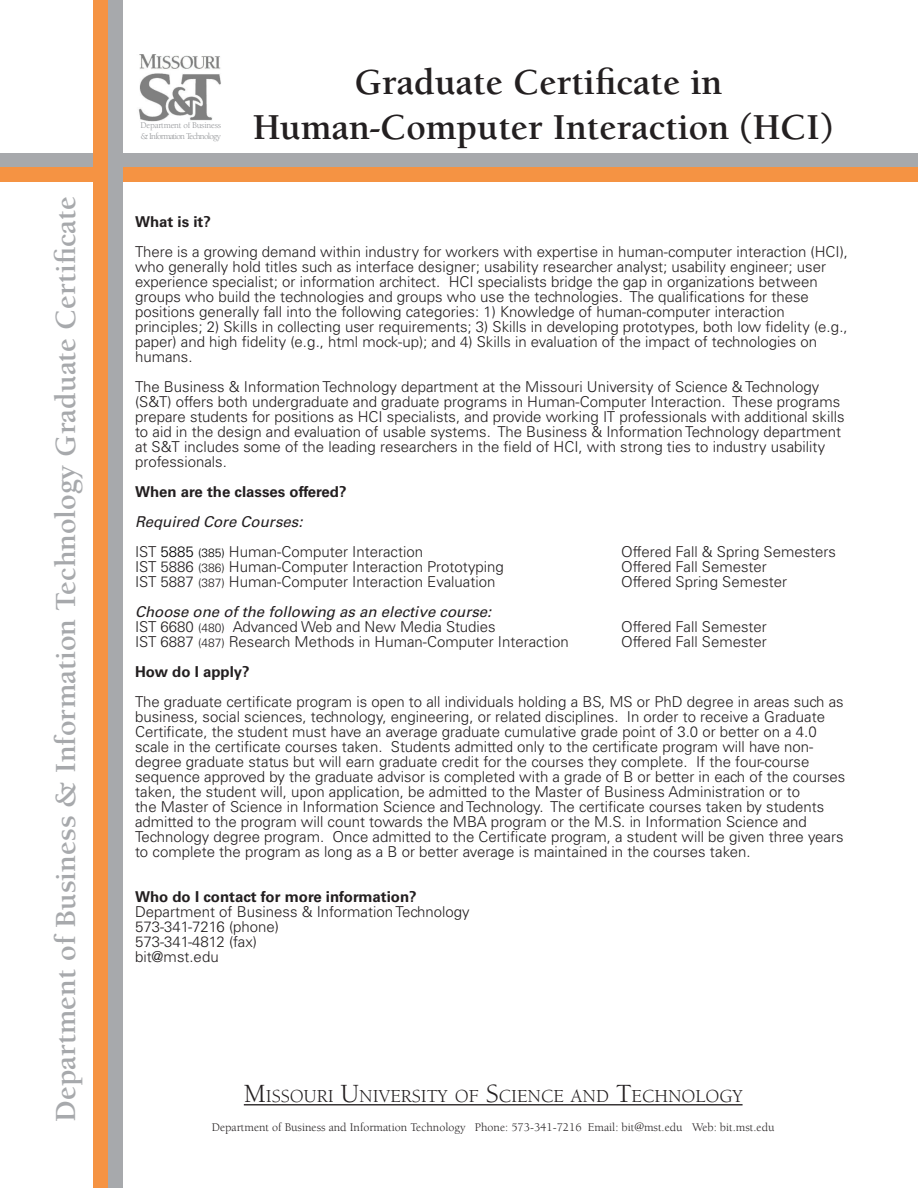
<style>
.page{position:relative;width:918px;height:1188px;background:#fff}
.page>*{position:absolute;margin:0;border:0;box-sizing:border-box;transform-origin:0 0}
.t1{font:700 37.5px "Berkeley Std";color:#231f20}
.t2{font:700 30px "Berkeley Std";color:#a7a9ac}
.t3{font:18.9px "Berkeley Std";color:#231f20}
.t4{font:300 15px/15px "Univers LT Std";color:#231f20}
.t5{font:700 15px "Univers LT Std";color:#231f20}
.t6{font:italic 15px "Univers LT Std";color:#231f20}
.t7{font:12px "Berkeley Std";color:#231f20}
.t8{font:9px/10.8px "Berkeley Std";letter-spacing:-.08em;color:#939598}
.s1{color:#000}
.s2{font-size:12px;color:#000}
.s3{font-size:12px}
.s4{font-size:27px}
</style>
<div class="page">
<div style="left:0;top:153px;width:918px;height:14px;background:#a7a9ac"></div>
<hr style="left:244px;top:1104px;width:499px;height:1px;background:#231f20">
<div style="left:94px;top:0;width:14px;height:1188px;background:#f59343"></div>
<div style="left:0;top:167px;width:918px;height:15px;background:#f59343"></div>
<div style="left:108px;top:0;width:14px;height:1188px;background:#a7a9ac"></div>
<img style="left:138px;top:54px;width:83px;height:67px">
<p class="t2" style="left:50px;top:1122px;width:927px;rotate:-90deg">Department of Business &amp; Information Technology Graduate Certificate</p>
<p class="t8" style="left:141px;top:120px;width:82px">Department of Business &amp; Information Technology</p>
<p class="t1" style="left:354px;top:62px;width:370px">Graduate Certificate in</p>
<p class="t1" style="left:253px;top:107px;width:582px">Human-Computer Interaction (HCI)</p>
<p class="t5" style="left:135px;top:213px;width:77px">What is it?</p>
<p class="t4" style="left:135px;top:244px;width:715px">There is a growing demand within industry for workers with expertise in human-computer interaction (HCI), who generally hold titles such as interface designer; usability researcher analyst; usability engineer; user experience specialist; or information architect. HCI specialists bridge the gap in organizations between groups who build the technologies and groups who use the technologies. The qualifications for these positions generally fall into the following categories: 1) Knowledge of human-computer interaction principles; 2) Skills in collecting user requirements; 3) Skills in developing prototypes, both low fidelity (e.g., paper) and high fidelity (e.g., html mock-up); and 4) Skills in evaluation of the impact of technologies on humans.</p>
<p class="t4" style="left:135px;top:379px;width:711px">The Business &amp; Information Technology department at the Missouri University of Science &amp; Technology (S&amp;T) offers both undergraduate and graduate programs in Human-Computer Interaction. These programs prepare students for positions as HCI specialists, and provide working IT professionals with additional skills to aid in the design and evaluation of usable systems. The Business &amp; Information Technology department at S&amp;T includes some of the leading researchers in the field of HCI, with strong ties to industry usability professionals.</p>
<p class="t5" style="left:135px;top:483px;width:213px">When are the classes offered?</p>
<p class="t6" style="left:135px;top:512px;width:169px">Required Core Courses:</p>
<p class="t4" style="left:135px;top:544px;width:290px">IST <span class="s1">5885</span> <span class="s2">(385)</span> Human-Computer Interaction</p>
<p class="t4" style="left:621px;top:544px;width:217px">Offered Fall &amp; Spring Semesters</p>
<p class="t4" style="left:135px;top:559px;width:371px">IST 5886 <span class="s3">(386)</span> Human-Computer Interaction Prototyping</p>
<p class="t4" style="left:621px;top:559px;width:147px">Offered Fall Semester</p>
<p class="t4" style="left:135px;top:574px;width:362px">IST 5887 <span class="s3">(387)</span> Human-Computer Interaction Evaluation</p>
<p class="t4" style="left:621px;top:574px;width:168px">Offered Spring Semester</p>
<p class="t6" style="left:135px;top:602px;width:358px">Choose one of the following as an elective course:</p>
<p class="t4" style="left:135px;top:619px;width:362px">IST 6680 <span class="s3">(480)</span> Advanced Web and New Media Studies</p>
<p class="t4" style="left:621px;top:619px;width:147px">Offered Fall Semester</p>
<p class="t4" style="left:135px;top:634px;width:435px">IST 6887 <span class="s3">(487)</span> Research Methods in Human-Computer Interaction</p>
<p class="t4" style="left:621px;top:634px;width:147px">Offered Fall Semester</p>
<p class="t5" style="left:135px;top:663px;width:116px">How do I apply?</p>
<p class="t4" style="left:135px;top:694px;width:712px">The graduate certificate program is open to all individuals holding a BS, MS or PhD degree in areas such as business, social sciences, technology, engineering, or related disciplines. In order to receive a Graduate Certificate, the student must have an average graduate cumulative grade point of 3.0 or better on a 4.0 scale in the certificate courses taken. Students admitted only to the certificate program will have non&shy;degree graduate status but will earn graduate credit for the courses they complete. If the four-course sequence approved by the graduate advisor is completed with a grade of B or better in each of the courses taken, the student will, upon application, be admitted to the Master of Business Administration or to<br>the Master of Science in Information Science and Technology. The certificate courses taken by students admitted to the program will count towards the MBA program or the M.S. in Information Science and Technology degree program. Once admitted to the Certificate program, a student will be given three years to complete the program as long as a B or better average is maintained in the courses taken.</p>
<p class="t5" style="left:135px;top:888px;width:283px">Who do I contact for more information?</p>
<p class="t4" style="left:135px;top:904px;width:336px">Department of Business &amp; Information Technology</p>
<p class="t4" style="left:135px;top:919px;width:146px">573-341-7216 (phone)</p>
<p class="t4" style="left:135px;top:934px;width:124px">573-341-4812 (fax)</p>
<p class="t4" style="left:135px;top:949px;width:85px">bit@mst.edu</p>
<p class="t3" style="left:244px;top:1086px;width:500px"><span class="s4">M</span>ISSOURI <span class="s4">U</span>NIVERSITY OF <span class="s4">S</span>CIENCE AND <span class="s4">T</span>ECHNOLOGY</p>
<p class="t7" style="left:212px;top:1121px;width:564px">Department of Business and Information Technology Phone: 573-341-7216 Email: bit@mst.edu Web: bit.mst.edu</p>
</div>
